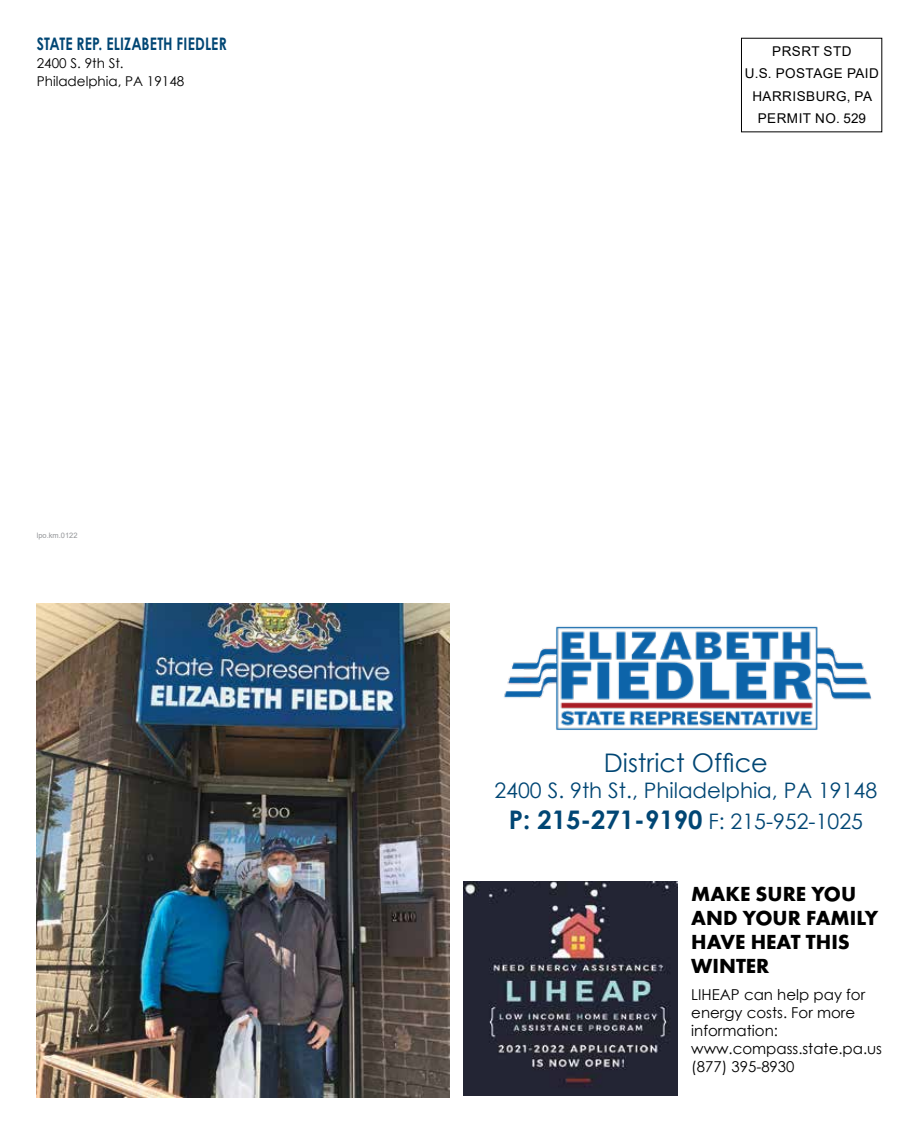
<style>
.page{position:relative;width:918px;height:1134px;background:#fff}
.page>*{position:absolute;margin:0;border:0;box-sizing:border-box;transform-origin:0 0}
.t1{font:700 25.65px "Century Gothic";color:#004674}
.t2{font:25.65px "Century Gothic";color:#004674}
.t3{font:21.3px "Century Gothic";color:#004674}
.t4{font:21px/24px "Futura T Bold";color:#000}
.t5{font:700 17.25px "Century Gothic";letter-spacing:.01em;color:#004674;scale:.81 1}
.t6{font:15px/18px "Century Gothic";color:#000}
.t7{font:13.5px/22.5px "Arial";letter-spacing:.035em;color:#000;text-align:center}
.t8{font:13.5px/18px "Century Gothic";color:#000}
.t9{font:7.5px "Arial";color:#939598}
.s1{font-weight:400;font-size:21.3px}
</style>
<div class="page">
<hr style="left:917px;top:0;width:1px;height:1134px;background:#d1d3d4">
<img style="left:504px;top:626px;width:368px;height:104px">
<hr style="left:0;top:0;width:1px;height:1134px;background:#fed23b">
<img style="left:464px;top:881px;width:213px;height:214px">
<img style="left:36px;top:603px;width:414px;height:495px">
<p class="t5" style="left:37px;top:30px;width:236px">STATE REP. ELIZABETH FIEDLER</p>
<p class="t8" style="left:37px;top:53px;width:149px">2400 S. 9th St.<br>Philadelphia, PA 19148</p>
<p class="t7" style="left:745px;top:40px;width:136px">PRSRT STD<br>U.S. POSTAGE PAID<br>HARRISBURG, PA<br>PERMIT NO. 529</p>
<p class="t9" style="left:37px;top:530px;width:42px">lpo.km.0122</p>
<h1 class="t2" style="left:604px;top:745px;width:166px">District Office</h1>
<h2 class="t3" style="left:494px;top:775px;width:384px">2400 S. 9th St., Philadelphia, PA 19148</h2>
<h1 class="t1" style="left:509px;top:800px;width:356px">P: 215-271-9190 <span class="s1">F: 215-952-1025</span></h1>
<h3 class="t4" style="left:691px;top:882px;width:189px">MAKE SURE YOU<br>AND YOUR FAMILY<br>HAVE HEAT THIS<br>WINTER</h3>
<p class="t6" style="left:691px;top:986px;width:192px">LIHEAP can help pay for energy costs. For more information: www.compass.state.pa.us (877) 395-8930</p>
</div>
